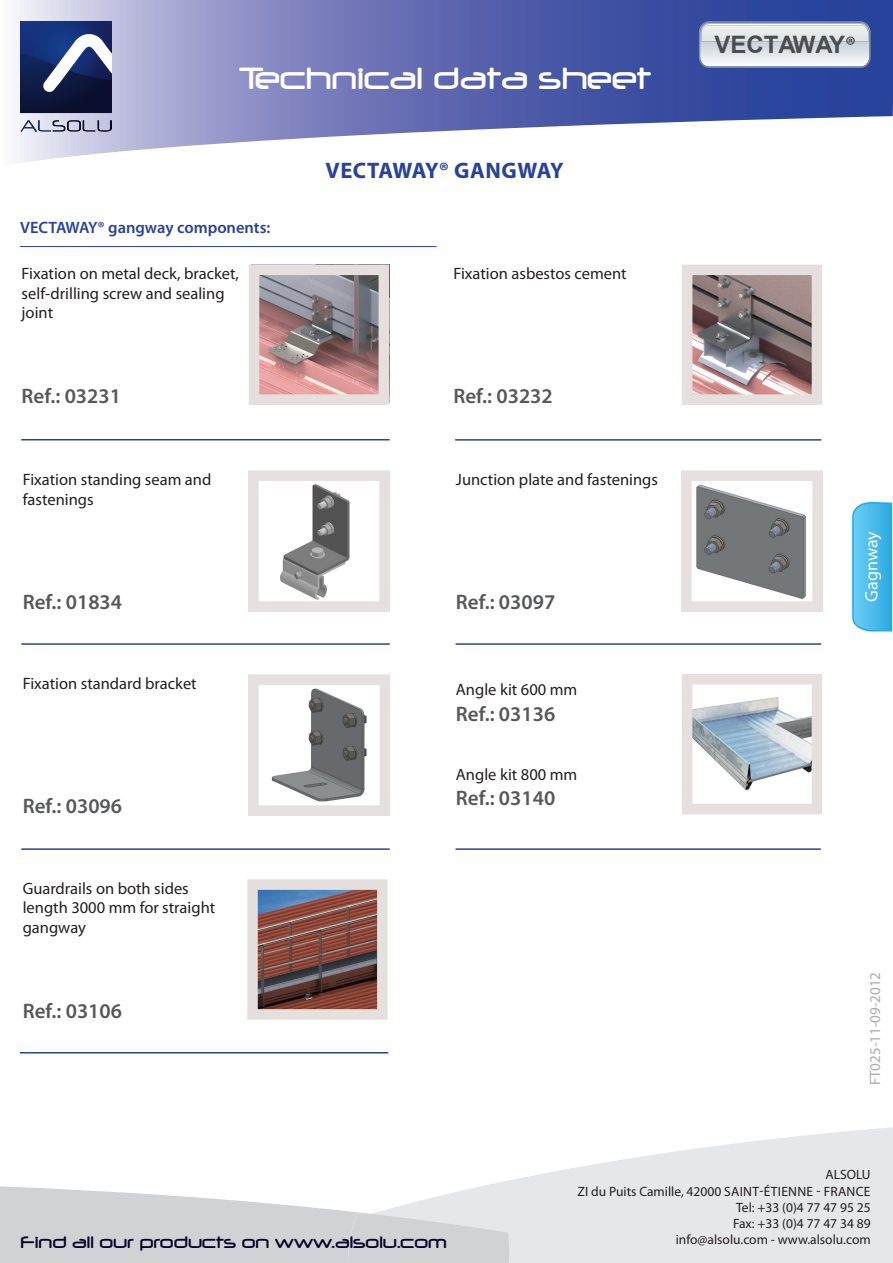
<style>
.page{position:relative;width:893px;height:1263px;background:#fff}
.page>*{position:absolute;margin:0;border:0;box-sizing:border-box;transform-origin:0 0}
.t1{font:36px "Neuropol";color:#fff}
.t2{font:700 24px "Arial";color:#4b4c4d}
.ss-titre{font:700 22.5px "Myriad Pro";letter-spacing:.025em;color:#28439b}
.t3{font:600 21px "Myriad Pro";color:#57585a}
.t4{font:19.5px "Neuropol";color:#07002b}
.t5{font:18px "Myriad Pro";color:#fff}
.t6{font:16.5px "Myriad Pro";color:#231f20}
.titre{font:600 16.5px "Myriad Pro";color:#28439b}
.t7{font:15px "Myriad Pro";color:#abacad}
.t8{font:13.5px "Myriad Pro";color:#231f20}
.s1{font-family:"Myriad Pro"}
</style>
<div class="page">
<svg style="left:852px;top:502px;width:41px;height:130px;background:#51bdeb"></svg>
<img style="left:693px;top:276px;width:118px;height:118px">
<div style="left:682px;top:265px;width:140px;height:140px;border:10px solid #e5e0de"></div>
<hr style="left:20px;top:246px;width:417px;height:1px;background:#28439b">
<svg style="left:17px;top:0;width:876px;height:163px"></svg>
<img style="left:20px;top:21px;width:92px;height:115px">
<svg style="left:699px;top:21px;width:172px;height:47px"></svg>
<img style="left:701px;top:34px;width:167px;height:7px">
<img style="left:701px;top:24px;width:167px;height:10px">
<img style="left:260px;top:276px;width:118px;height:118px">
<div style="left:249px;top:265px;width:140px;height:140px;border:10px solid #e5e0de"></div>
<img style="left:682px;top:471px;width:140px;height:140px">
<img style="left:249px;top:471px;width:140px;height:140px">
<hr style="left:455px;top:439px;width:366px;height:2px;background:#28439b">
<hr style="left:21px;top:439px;width:369px;height:1px;background:#28439b">
<hr style="left:456px;top:643px;width:365px;height:2px;background:#28439b">
<hr style="left:21px;top:643px;width:369px;height:2px;background:#28439b">
<hr style="left:456px;top:848px;width:365px;height:2px;background:#28439b">
<hr style="left:21px;top:848px;width:369px;height:2px;background:#28439b">
<img style="left:249px;top:674px;width:140px;height:141px">
<hr style="left:20px;top:1052px;width:368px;height:1px;background:#28439b">
<img style="left:693px;top:697px;width:118px;height:93px">
<div style="left:682px;top:674px;width:140px;height:140px;border:10px solid #e5e0de"></div>
<img style="left:258px;top:890px;width:119px;height:119px">
<div style="left:247px;top:879px;width:141px;height:141px;border:10px solid #e5e0de"></div>
<svg style="left:484px;top:1127px;width:409px;height:136px;fill:#e6e7e9"></svg>
<svg style="left:0;top:1186px;width:514px;height:77px;background:#d9dadc"></svg>
<p class="t1" style="left:239px;top:59px;width:414px">Technical data sheet</p>
<p class="titre" style="left:20px;top:217px;width:252px">VECTAWAY® gangway components:</p>
<p class="t6" style="left:22px;top:263px;width:219px">Fixation on metal deck, bracket,</p>
<p class="t6" style="left:22px;top:283px;width:204px">self-drilling screw and sealing</p>
<p class="t6" style="left:22px;top:303px;width:33px">joint</p>
<p class="t3" style="left:22px;top:383px;width:101px">Ref.: 03231</p>
<p class="t6" style="left:23px;top:469px;width:190px">Fixation standing seam and</p>
<p class="t6" style="left:23px;top:489px;width:72px">fastenings</p>
<p class="t3" style="left:23px;top:589px;width:101px">Ref.: 01834</p>
<p class="t6" style="left:23px;top:673px;width:175px">Fixation standard bracket</p>
<p class="t3" style="left:23px;top:792px;width:101px">Ref.: 03096</p>
<p class="t6" style="left:23px;top:878px;width:168px">Guardrails on both sides</p>
<p class="t6" style="left:23px;top:898px;width:194px">length 3000 mm for straight</p>
<p class="t6" style="left:23px;top:917px;width:65px">gangway</p>
<p class="t3" style="left:23px;top:997px;width:101px">Ref.: 03106</p>
<p class="ss-titre" style="left:325px;top:156px;width:240px">VECTAWAY® GANGWAY</p>
<p class="t6" style="left:453px;top:263px;width:175px">Fixation asbestos cement</p>
<p class="t3" style="left:453px;top:383px;width:101px">Ref.: 03232</p>
<p class="t6" style="left:456px;top:469px;width:204px">Junction plate and fastenings</p>
<p class="t3" style="left:456px;top:589px;width:101px">Ref.: 03097</p>
<p class="t6" style="left:456px;top:680px;width:123px">Angle kit 600 mm</p>
<p class="t3" style="left:456px;top:700px;width:101px">Ref.: 03136</p>
<p class="t6" style="left:456px;top:764px;width:123px">Angle kit 800 mm</p>
<p class="t3" style="left:456px;top:785px;width:101px">Ref.: 03140</p>
<h2 class="t2" style="left:714px;top:29px;width:143px">VECTAWAY<span class="s1">®</span></h2>
<p class="t5" style="left:860px;top:602px;width:72px;rotate:-90deg">Gagnway</p>
<p class="t7" style="left:866px;top:1085px;width:115px;rotate:-90deg">FT025-11-09-2012</p>
<p class="t4" style="left:21px;top:1231px;width:427px">Find all our products on www.alsolu.com</p>
<p class="t8" style="left:825px;top:1166px;width:47px">ALSOLU</p>
<p class="t8" style="left:578px;top:1183px;width:294px">ZI du Puits Camille, 42000 SAINT-ÉTIENNE - FRANCE</p>
<p class="t8" style="left:736px;top:1199px;width:136px">Tel: +33 (0)4 77 47 95 25</p>
<p class="t8" style="left:733px;top:1215px;width:139px">Fax: +33 (0)4 77 47 34 89</p>
<p class="t8" style="left:676px;top:1231px;width:196px">info@alsolu.com - www.alsolu.com</p>
</div>
